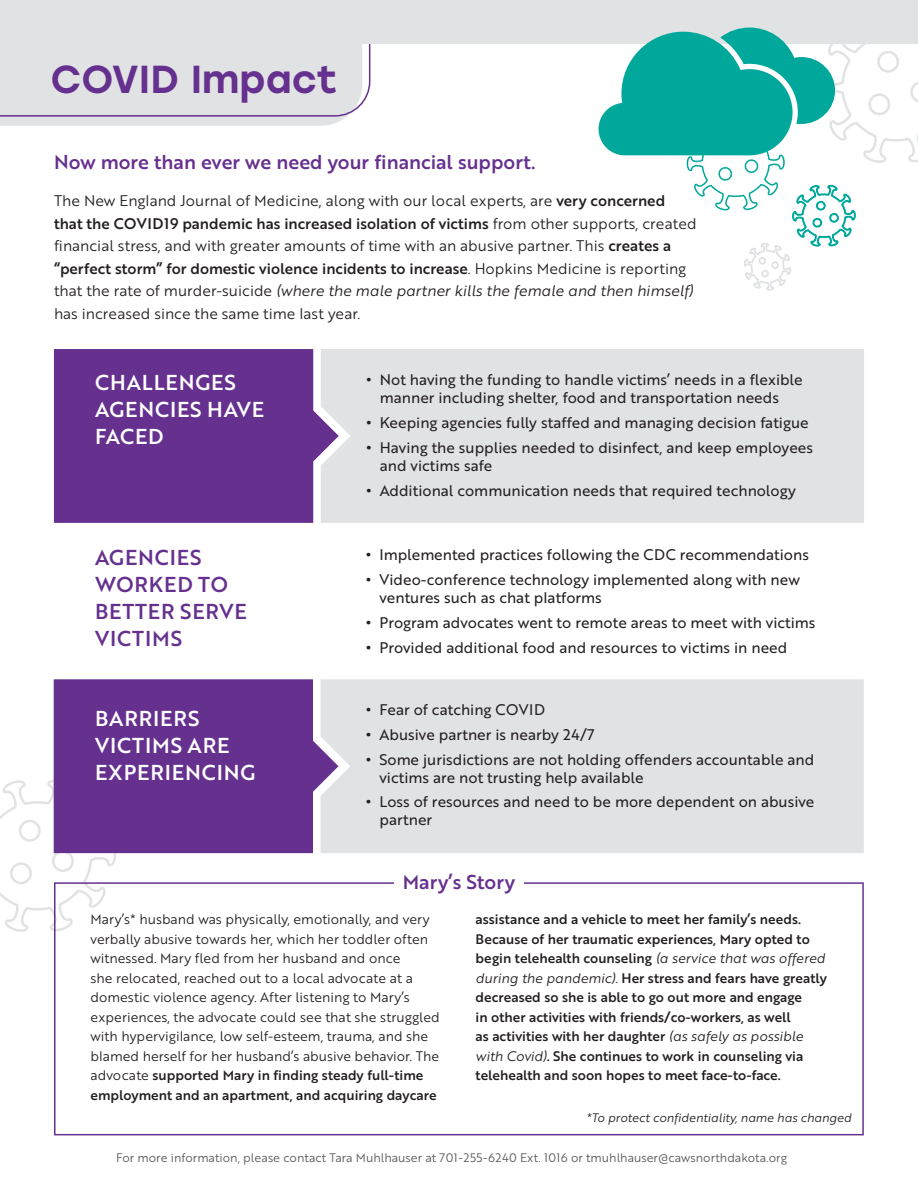
<style>
.page{position:relative;width:918px;height:1188px;background:#fff}
.page>*{position:absolute;margin:0;border:0;box-sizing:border-box;transform-origin:0 0}
.t1{font:500 39px "Stolzl";color:#65308e}
.t2{font:21px/27px "Brother 1816 Medium";letter-spacing:.04em;color:#fff}
.t3{font:21px/27px "Brother 1816 Medium";letter-spacing:.04em;color:#65308e}
.t4{font:19.5px "Brother 1816 Medium";color:#65308e}
.t5{font:15px/18px "Brother 1816 Regular";color:#231f20}
.t6{font:15px/22.5px "Brother 1816 Book";color:#231f20}
.t7{font:13.5px/19.5px "Brother 1816 Book";color:#231f20}
.t8{font:13.5px/19.5px "Brother 1816 Medium";color:#231f20}
.t9{font:12px "Brother 1816 Book";color:#57585a}
.t10{font:12px "Brother 1816 Book Italic";color:#231f20}
.s1{font-family:"Brother 1816 Medium"}
.s2{font-family:"Brother 1816 Book Italic"}
.s3{font-family:"Brother 1816 Extra";font-weight:700}
.s4{font-family:"Brother 1816 Book"}
</style>
<div class="page">
<svg style="left:0;top:779px;width:116px;height:153px"></svg>
<div style="left:54px;top:882px;width:810px;height:253px;border:2px solid #65308e"></div>
<div style="left:394px;top:870px;width:130px;height:25px;background:#fff"></div>
<div style="left:54px;top:349px;width:267px;height:174px;background:#65308e"></div>
<div style="left:321px;top:349px;width:543px;height:174px;background:#e1e2e4"></div>
<div style="left:0;top:43px;width:371px;height:83px;background:#e1e2e4"></div>
<div style="left:0;top:0;width:918px;height:43px;background:#e1e2e4"></div>
<div style="left:54px;top:679px;width:267px;height:174px;background:#65308e"></div>
<div style="left:321px;top:679px;width:543px;height:174px;background:#e1e2e4"></div>
<svg style="left:599px;top:27px;width:319px;height:263px"></svg>
<p class="t1" style="left:51px;top:51px;width:288px">COVID Impact</p>
<p class="t4" style="left:54px;top:147px;width:483px">Now more than ever we need your financial support.</p>
<p class="t6" style="left:54px;top:189px;width:644px">The New England Journal of Medicine, along with our local experts, are <span class="s1">very concerned that the COVID19 pandemic has increased isolation of victims</span> from other supports, created financial stress, and with greater amounts of time with an abusive partner. This <span class="s1">creates a “perfect storm” for domestic violence incidents to increase</span>. Hopkins Medicine is reporting that the rate of murder-suicide <span class="s2">(where the male partner kills the female and then himself) </span>has increased since the same time last year.</p>
<p class="t2" style="left:95px;top:368px;width:170px">CHALLENGES<br>AGENCIES HAVE<br>FACED</p>
<p class="t3" style="left:95px;top:543px;width:153px">AGENCIES<br>WORKED TO<br>BETTER SERVE<br>VICTIMS</p>
<p class="t2" style="left:95px;top:704px;width:162px">BARRIERS<br>VICTIMS ARE<br>EXPERIENCING</p>
<p class="t5" style="left:380px;top:370px;width:424px;text-indent:-14px"><span class="s3">•</span> Not having the funding to handle victims’ needs in a flexible manner including shelter, food and transportation needs</p>
<p class="t5" style="left:366px;top:413px;width:444px"><span class="s3">•</span> Keeping agencies fully staffed and managing decision fatigue</p>
<p class="t5" style="left:380px;top:438px;width:435px;text-indent:-14px"><span class="s3">•</span> Having the supplies needed to disinfect, and keep employees and victims safe</p>
<p class="t5" style="left:366px;top:481px;width:431px"><span class="s3">•</span> Additional communication needs that required technology</p>
<p class="t5" style="left:366px;top:545px;width:444px"><span class="s3">•</span> Implemented practices following the CDC recommendations</p>
<p class="t5" style="left:380px;top:570px;width:422px;text-indent:-14px"><span class="s3">•</span> Video-conference technology implemented along with new ventures such as chat platforms</p>
<p class="t5" style="left:366px;top:613px;width:451px"><span class="s3">•</span> Program advocates went to remote areas to meet with victims</p>
<p class="t5" style="left:366px;top:638px;width:423px"><span class="s3">•</span> Provided additional food and resources to victims in need</p>
<p class="t5" style="left:366px;top:700px;width:180px"><span class="s3">•</span> Fear of catching COVID</p>
<p class="t5" style="left:366px;top:725px;width:230px"><span class="s3">•</span> Abusive partner is nearby 24/7</p>
<p class="t5" style="left:380px;top:750px;width:436px;text-indent:-14px"><span class="s3">•</span> Some jurisdictions are not holding offenders accountable and victims are not trusting help available</p>
<p class="t5" style="left:380px;top:792px;width:436px;text-indent:-14px"><span class="s3">•</span> Loss of resources and need to be more dependent on abusive partner</p>
<p class="t4" style="left:403px;top:868px;width:114px">Mary’s Story</p>
<p class="t7" style="left:91px;top:909px;width:351px">Mary’s* husband was physically, emotionally, and very verbally abusive towards her, which her toddler often witnessed. Mary fled from her husband and once<br>she relocated, reached out to a local advocate at a domestic violence agency. After listening to Mary’s experiences, the advocate could see that she struggled with hypervigilance, low self-esteem, trauma, and she blamed herself for her husband’s abusive behavior. The advocate <span class="s1">supported Mary in finding steady full-time employment and an apartment, and acquiring daycare</span></p>
<p class="t8" style="left:476px;top:909px;width:353px">assistance and a vehicle to meet her family’s needs.<br>Because of her traumatic experiences, Mary opted to begin telehealth counseling <span class="s2">(a service that was offered during the pandemic)</span><span class="s4">.</span> Her stress and fears have greatly decreased so she is able to go out more and engage<br>in other activities with friends/co-workers, as well<br>as activities with her daughter <span class="s2">(as safely as possible with Covid)</span>. She continues to work in counseling via telehealth and soon hopes to meet face-to-face.</p>
<p class="t10" style="left:586px;top:1109px;width:267px">*To protect confidentiality, name has changed</p>
<p class="t9" style="left:116px;top:1149px;width:673px">For more information, please contact Tara Muhlhauser at 701-255-6240 Ext. 1016 or tmuhlhauser@cawsnorthdakota.org</p>
</div>
